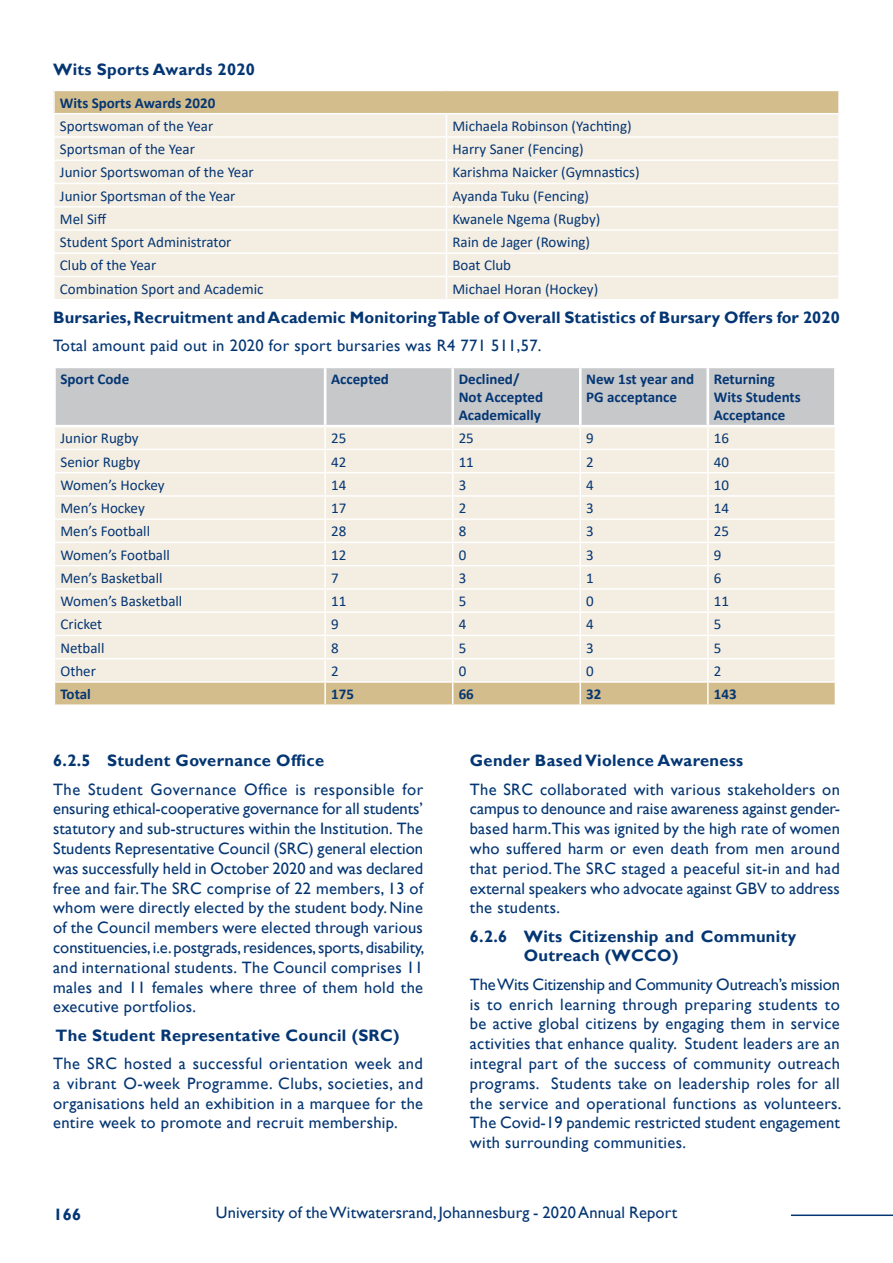
<style>
.page{position:relative;width:893px;height:1263px;background:#fff}
.page>*{position:absolute;margin:0;border:0;box-sizing:border-box;transform-origin:0 0}
.t1{font:16.5px/19.8px "Gill Sans";letter-spacing:.02em;color:#043673;text-align:justify}
.t2{font:700 16.5px/19.8px "Gill Sans";letter-spacing:.02em;color:#043673}
.t3{font:15px "Calibri";color:#043673}
.t4{font:700 15px/18px "Calibri";color:#043673}
</style>
<div class="page">
<hr style="left:791px;top:1214px;width:102px;height:2px;background:#043673">
<div style="left:54px;top:90px;width:785px;height:24px;background:#d4bd8c"></div>
<div style="left:55px;top:114px;width:783px;height:185px;background:#f4ede2"></div>
<hr style="left:53px;top:136px;width:393px;height:2px;background:#fff">
<hr style="left:446px;top:136px;width:394px;height:2px;background:#fff">
<hr style="left:53px;top:159px;width:393px;height:2px;background:#fff">
<hr style="left:446px;top:159px;width:394px;height:2px;background:#fff">
<hr style="left:53px;top:183px;width:393px;height:1px;background:#fff">
<hr style="left:446px;top:183px;width:394px;height:1px;background:#fff">
<hr style="left:53px;top:206px;width:393px;height:1px;background:#fff">
<hr style="left:446px;top:206px;width:394px;height:1px;background:#fff">
<hr style="left:53px;top:229px;width:393px;height:2px;background:#fff">
<hr style="left:446px;top:229px;width:394px;height:2px;background:#fff">
<hr style="left:53px;top:252px;width:393px;height:2px;background:#fff">
<hr style="left:446px;top:252px;width:394px;height:2px;background:#fff">
<hr style="left:53px;top:276px;width:393px;height:1px;background:#fff">
<hr style="left:446px;top:276px;width:394px;height:1px;background:#fff">
<svg style="left:446px;top:114px;width:1px;height:185px"></svg>
<hr style="left:53px;top:90px;width:393px;height:1px;background:#fff">
<hr style="left:53px;top:91px;width:2px;height:22px;background:#fff">
<hr style="left:446px;top:90px;width:394px;height:1px;background:#fff">
<hr style="left:838px;top:91px;width:2px;height:22px;background:#fff">
<hr style="left:53px;top:113px;width:393px;height:1px;background:#fff">
<hr style="left:446px;top:113px;width:394px;height:1px;background:#fff">
<div style="left:56px;top:368px;width:778px;height:57px;background:#c7c8ca"></div>
<hr style="left:324px;top:368px;width:2px;height:57px;background:#fff">
<hr style="left:451px;top:368px;width:3px;height:57px;background:#fff">
<hr style="left:579px;top:368px;width:3px;height:57px;background:#fff">
<hr style="left:706px;top:368px;width:3px;height:57px;background:#fff">
<svg style="left:54px;top:427px;width:782px;height:277px;background:#f2eadd"></svg>
<p class="t2" style="left:53px;top:60px;width:203px">Wits Sports Awards 2020</p>
<p class="t4" style="left:60px;top:94px;width:157px">Wits Sports Awards 2020</p>
<p class="t3" style="left:60px;top:116px;width:155px">Sportswoman of the Year</p>
<p class="t3" style="left:452px;top:116px;width:181px">Michaela Robinson (Yachting)</p>
<p class="t3" style="left:60px;top:139px;width:137px">Sportsman of the Year</p>
<p class="t3" style="left:452px;top:139px;width:133px">Harry Saner (Fencing)</p>
<p class="t3" style="left:60px;top:162px;width:195px">Junior Sportswoman of the Year</p>
<p class="t3" style="left:452px;top:162px;width:189px">Karishma Naicker (Gymnastics)</p>
<p class="t3" style="left:60px;top:185px;width:177px">Junior Sportsman of the Year</p>
<p class="t3" style="left:452px;top:185px;width:138px">Ayanda Tuku (Fencing)</p>
<p class="t3" style="left:60px;top:209px;width:48px">Mel Siff</p>
<p class="t3" style="left:452px;top:209px;width:149px">Kwanele Ngema (Rugby)</p>
<p class="t3" style="left:60px;top:232px;width:173px">Student Sport Administrator</p>
<p class="t3" style="left:452px;top:232px;width:139px">Rain de Jager (Rowing)</p>
<p class="t3" style="left:60px;top:255px;width:98px">Club of the Year</p>
<p class="t3" style="left:452px;top:255px;width:60px">Boat Club</p>
<p class="t3" style="left:60px;top:278px;width:205px">Combination Sport and Academic</p>
<p class="t3" style="left:452px;top:278px;width:147px">Michael Horan (Hockey)</p>
<p class="t2" style="left:53px;top:308px;width:788px">Bursaries, Recruitment and Academic Monitoring Table of Overall Statistics of Bursary Offers for 2020</p>
<p class="t1" style="left:53px;top:336px;width:490px">Total amount paid out in 2020 for sport bursaries was R4 771 511,57.</p>
<p class="t4" style="left:60px;top:370px;width:70px">Sport Code</p>
<p class="t4" style="left:331px;top:370px;width:59px">Accepted</p>
<p class="t4" style="left:459px;top:370px;width:86px">Declined/<br>Not Accepted<br>Academically</p>
<p class="t4" style="left:586px;top:370px;width:110px">New 1st year and<br>PG acceptance</p>
<p class="t4" style="left:714px;top:370px;width:88px">Returning<br>Wits Students<br>Acceptance</p>
<p class="t3" style="left:60px;top:428px;width:80px">Junior Rugby</p>
<p class="t3" style="left:331px;top:428px;width:17px">25</p>
<p class="t3" style="left:459px;top:428px;width:17px">25</p>
<p class="t3" style="left:586px;top:428px;width:9px">9</p>
<p class="t3" style="left:714px;top:428px;width:17px">16</p>
<p class="t3" style="left:60px;top:451px;width:81px">Senior Rugby</p>
<p class="t3" style="left:331px;top:451px;width:17px">42</p>
<p class="t3" style="left:459px;top:451px;width:17px">11</p>
<p class="t3" style="left:586px;top:451px;width:9px">2</p>
<p class="t3" style="left:714px;top:451px;width:17px">40</p>
<p class="t3" style="left:60px;top:474px;width:106px">Women’s Hockey</p>
<p class="t3" style="left:331px;top:474px;width:17px">14</p>
<p class="t3" style="left:459px;top:474px;width:9px">3</p>
<p class="t3" style="left:586px;top:474px;width:9px">4</p>
<p class="t3" style="left:714px;top:474px;width:17px">10</p>
<p class="t3" style="left:60px;top:498px;width:86px">Men’s Hockey</p>
<p class="t3" style="left:331px;top:498px;width:17px">17</p>
<p class="t3" style="left:459px;top:498px;width:9px">2</p>
<p class="t3" style="left:586px;top:498px;width:9px">3</p>
<p class="t3" style="left:714px;top:498px;width:17px">14</p>
<p class="t3" style="left:60px;top:521px;width:91px">Men’s Football</p>
<p class="t3" style="left:331px;top:521px;width:17px">28</p>
<p class="t3" style="left:459px;top:521px;width:9px">8</p>
<p class="t3" style="left:586px;top:521px;width:9px">3</p>
<p class="t3" style="left:714px;top:521px;width:17px">25</p>
<p class="t3" style="left:60px;top:544px;width:111px">Women’s Football</p>
<p class="t3" style="left:331px;top:544px;width:17px">12</p>
<p class="t3" style="left:459px;top:544px;width:9px">0</p>
<p class="t3" style="left:586px;top:544px;width:9px">3</p>
<p class="t3" style="left:714px;top:544px;width:9px">9</p>
<p class="t3" style="left:60px;top:567px;width:104px">Men’s Basketball</p>
<p class="t3" style="left:331px;top:567px;width:9px">7</p>
<p class="t3" style="left:459px;top:567px;width:9px">3</p>
<p class="t3" style="left:586px;top:567px;width:9px">1</p>
<p class="t3" style="left:714px;top:567px;width:9px">6</p>
<p class="t3" style="left:60px;top:591px;width:123px">Women’s Basketball</p>
<p class="t3" style="left:331px;top:591px;width:17px">11</p>
<p class="t3" style="left:459px;top:591px;width:9px">5</p>
<p class="t3" style="left:586px;top:591px;width:9px">0</p>
<p class="t3" style="left:714px;top:591px;width:17px">11</p>
<p class="t3" style="left:60px;top:614px;width:43px">Cricket</p>
<p class="t3" style="left:331px;top:614px;width:9px">9</p>
<p class="t3" style="left:459px;top:614px;width:9px">4</p>
<p class="t3" style="left:586px;top:614px;width:9px">4</p>
<p class="t3" style="left:714px;top:614px;width:9px">5</p>
<p class="t3" style="left:60px;top:637px;width:46px">Netball</p>
<p class="t3" style="left:331px;top:637px;width:9px">8</p>
<p class="t3" style="left:459px;top:637px;width:9px">5</p>
<p class="t3" style="left:586px;top:637px;width:9px">3</p>
<p class="t3" style="left:714px;top:637px;width:9px">5</p>
<p class="t3" style="left:60px;top:660px;width:37px">Other</p>
<p class="t3" style="left:331px;top:660px;width:9px">2</p>
<p class="t3" style="left:459px;top:660px;width:9px">0</p>
<p class="t3" style="left:586px;top:660px;width:9px">0</p>
<p class="t3" style="left:714px;top:660px;width:9px">2</p>
<p class="t4" style="left:60px;top:685px;width:32px">Total</p>
<p class="t4" style="left:331px;top:685px;width:24px">175</p>
<p class="t4" style="left:459px;top:685px;width:17px">66</p>
<p class="t4" style="left:586px;top:685px;width:17px">32</p>
<p class="t4" style="left:714px;top:685px;width:24px">143</p>
<p class="t2" style="left:53px;top:751px;width:272px">6.2.5 Student Governance Office</p>
<p class="t1" style="left:53px;top:779px;width:373px">The Student Governance Office is responsible for ensuring ethical-cooperative governance for all students’ statutory and sub-structures within the Institution. The Students Representative Council (SRC) general election was successfully held in October 2020 and was declared free and fair. The SRC comprise of 22 members, 13 of whom were directly elected by the student body. Nine of the Council members were elected through various constituencies, i.e. postgrads, residences, sports, disability, and international students. The Council comprises 11 males and 11 females where three of them hold the executive portfolios.</p>
<p class="t2" style="left:56px;top:1026px;width:345px">The Student Representative Council (SRC)</p>
<p class="t1" style="left:53px;top:1054px;width:371px">The SRC hosted a successful orientation week and a vibrant O-week Programme. Clubs, societies, and organisations held an exhibition in a marquee for the entire week to promote and recruit membership.</p>
<p class="t2" style="left:470px;top:751px;width:275px">Gender Based Violence Awareness</p>
<p class="t1" style="left:470px;top:779px;width:372px">The SRC collaborated with various stakeholders on campus to denounce and raise awareness against gender&shy;based harm.This was ignited by the high rate of women who suffered harm or even death from men around that period. The SRC staged a peaceful sit-in and had external speakers who advocate against GBV to address the students.</p>
<p class="t2" style="left:524px;top:927px;width:274px;text-indent:-54px">6.2.6 Wits Citizenship and Community<br>Outreach (WCCO)</p>
<p class="t1" style="left:470px;top:975px;width:373px">The Wits Citizenship and Community Outreach’s mission is to enrich learning through preparing students to be active global citizens by engaging them in service activities that enhance quality. Student leaders are an integral part of the success of community outreach programs. Students take on leadership roles for all the service and operational functions as volunteers.<br>The Covid-19 pandemic restricted student engagement with surrounding communities.</p>
<p class="t2" style="left:53px;top:1205px;width:29px">166</p>
<p class="t1" style="left:216px;top:1203px;width:463px">University of the Witwatersrand, Johannesburg - 2020 Annual Report</p>
</div>
